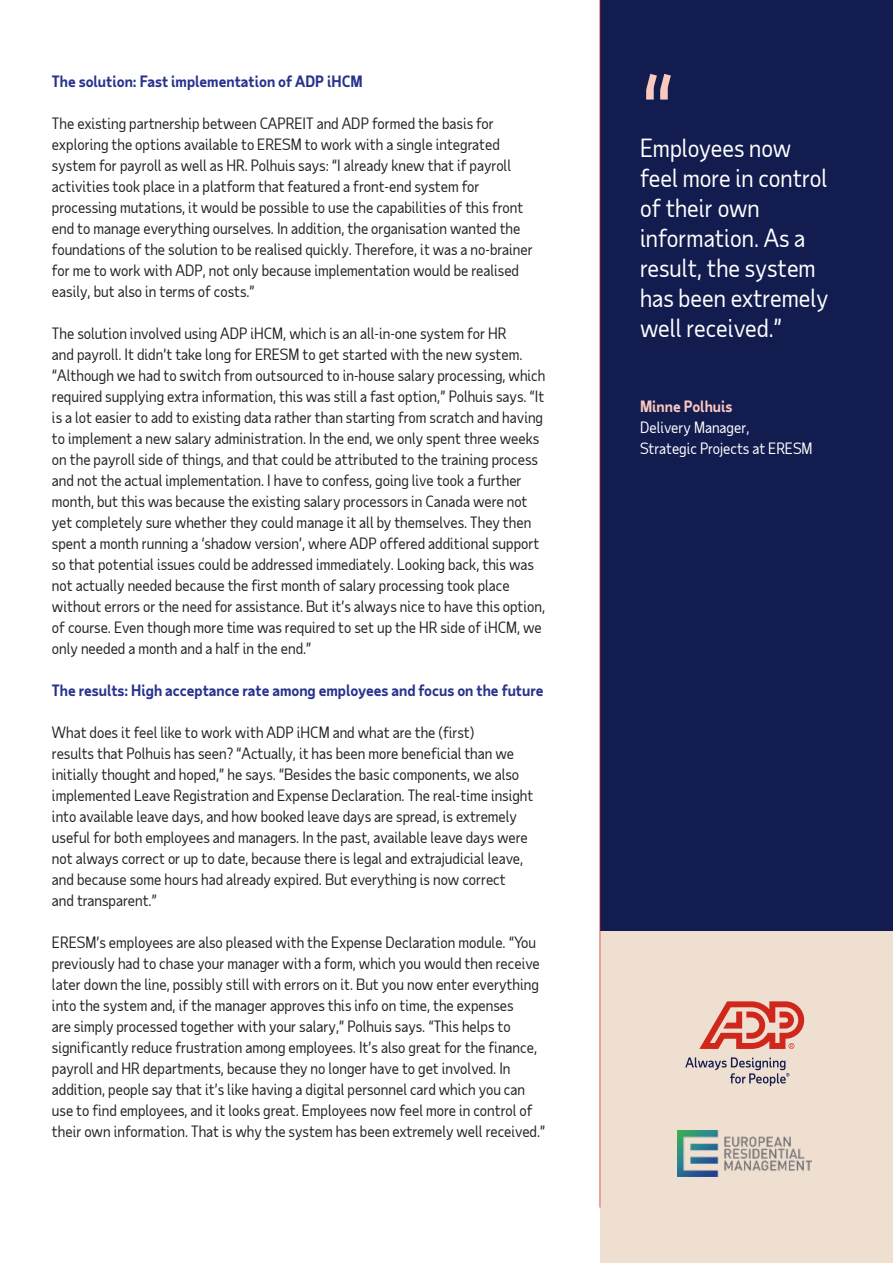
<style>
.page{position:relative;width:893px;height:1263px;background:#fff}
.page>*{position:absolute;margin:0;border:0;box-sizing:border-box;transform-origin:0 0}
.t1{font:96px "Taub Sans";color:#fac8bf}
.t2{font:24px/30px "Taub Sans";color:#fff}
.t3{font:15px/21px "Taub Sans";color:#222}
.t4{font:700 15px "Taub Sans";color:#26328c}
.t5{font:15px/21px "Taub Sans";color:#fff}
.t6{font:700 15px "Taub Sans";color:#fac8bf}
</style>
<div class="page">
<div style="left:600px;top:0;width:293px;height:931px;background:#121c4e"></div>
<div style="left:600px;top:931px;width:293px;height:331px;background:#efdfd1"></div>
<svg style="left:685px;top:1057px;width:104px;height:29px"></svg>
<svg style="left:699px;top:1001px;width:105px;height:48px"></svg>
<hr style="left:599px;top:0;width:2px;height:1207px;background:#d0271d">
<img style="left:678px;top:1130px;width:134px;height:46px">
<p class="t4" style="left:52px;top:72px;width:312px">The solution: Fast implementation of ADP iHCM</p>
<p class="t3" style="left:52px;top:113px;width:482px">The existing partnership between CAPREIT and ADP formed the basis for exploring the options available to ERESM to work with a single integrated system for payroll as well as HR. Polhuis says: “I already knew that if payroll activities took place in a platform that featured a front-end system for processing mutations, it would be possible to use the capabilities of this front end to manage everything ourselves. In addition, the organisation wanted the foundations of the solution to be realised quickly. Therefore, it was a no-brainer for me to work with ADP, not only because implementation would be realised easily, but also in terms of costs.”</p>
<p class="t3" style="left:52px;top:323px;width:495px">The solution involved using ADP iHCM, which is an all-in-one system for HR<br>and payroll. It didn’t take long for ERESM to get started with the new system. “Although we had to switch from outsourced to in-house salary processing, which required supplying extra information, this was still a fast option,” Polhuis says. “It is a lot easier to add to existing data rather than starting from scratch and having to implement a new salary administration. In the end, we only spent three weeks on the payroll side of things, and that could be attributed to the training process and not the actual implementation. I have to confess, going live took a further month, but this was because the existing salary processors in Canada were not yet completely sure whether they could manage it all by themselves. They then spent a month running a ‘shadow version’, where ADP offered additional support so that potential issues could be addressed immediately. Looking back, this was not actually needed because the first month of salary processing took place without errors or the need for assistance. But it’s always nice to have this option, of course. Even though more time was required to set up the HR side of iHCM, we only needed a month and a half in the end.”</p>
<p class="t4" style="left:52px;top:681px;width:493px">The results: High acceptance rate among employees and focus on the future</p>
<p class="t3" style="left:52px;top:722px;width:483px">What does it feel like to work with ADP iHCM and what are the (first)<br>results that Polhuis has seen? “Actually, it has been more beneficial than we initially thought and hoped,” he says. “Besides the basic components, we also implemented Leave Registration and Expense Declaration. The real-time insight into available leave days, and how booked leave days are spread, is extremely useful for both employees and managers. In the past, available leave days were not always correct or up to date, because there is legal and extrajudicial leave, and because some hours had already expired. But everything is now correct<br>and transparent.”</p>
<p class="t3" style="left:52px;top:932px;width:495px">ERESM’s employees are also pleased with the Expense Declaration module. “You previously had to chase your manager with a form, which you would then receive later down the line, possibly still with errors on it. But you now enter everything into the system and, if the manager approves this info on time, the expenses<br>are simply processed together with your salary,” Polhuis says. “This helps to significantly reduce frustration among employees. It’s also great for the finance, payroll and HR departments, because they no longer have to get involved. In addition, people say that it’s like having a digital personnel card which you can use to find employees, and it looks great. Employees now feel more in control of their own information. That is why the system has been extremely well received.”</p>
<h1 class="t1" style="left:640px;top:50px;width:35px">“</h1>
<h2 class="t2" style="left:640px;top:132px;width:190px">Employees now feel more in control of their own information. As a result, the system has been extremely well received.”</h2>
<p class="t6" style="left:640px;top:396px;width:94px">Minne Polhuis</p>
<p class="t5" style="left:640px;top:416px;width:174px">Delivery Manager,<br>Strategic Projects at ERESM</p>
</div>
